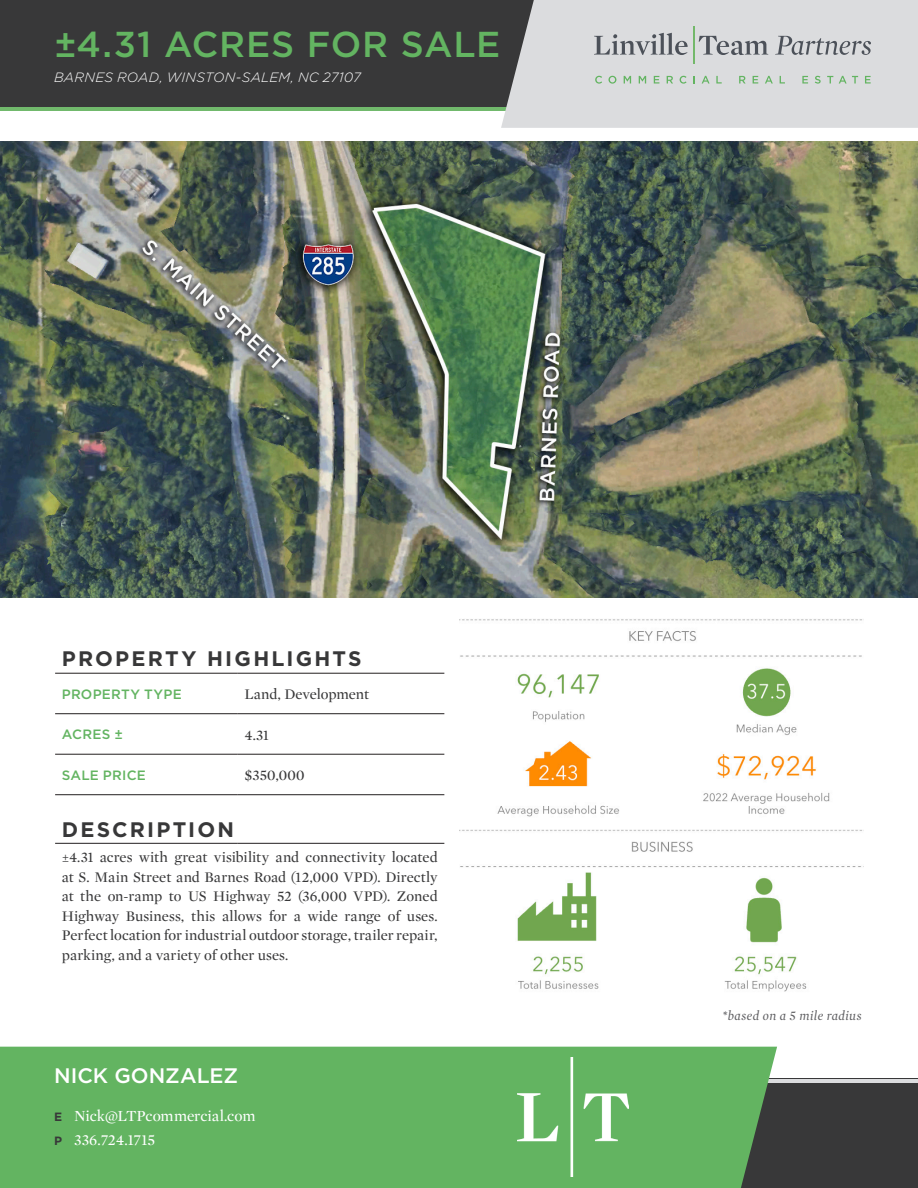
<style>
.page{position:relative;width:918px;height:1188px;background:#fff}
.page>*{position:absolute;margin:0;border:0;box-sizing:border-box;transform-origin:0 0}
.t1{font:500 36px "Gotham";letter-spacing:.02em;color:#63b461}
.t2{font:700 21px "Gotham";letter-spacing:.105em;color:#383839}
.t3{font:500 21px "Gotham";color:#fff}
.t4{font:15.75px/24px "Mercury Display";letter-spacing:-.005em;color:#fff}
.t5{font:15px/19.5px "Mercury Display";color:#383839;text-align:justify}
.t6{font:italic 300 13.5px "Gotham";letter-spacing:.02em;color:#fff}
.t7{font:500 13.5px "Gotham";letter-spacing:.015em;color:#63b461}
.t8{font:italic 13.5px "Mercury Display";letter-spacing:.035em;color:#5f5f62}
.s1{font-family:"Gotham";font-weight:700;font-size:12px;color:#383839}
</style>
<div class="page">
<div style="left:0;top:1079px;width:918px;height:109px;background:#383839"></div>
<div style="left:0;top:0;width:918px;height:110px;background:#383839"></div>
<hr style="left:0;top:107px;width:918px;height:3px;background:#71b96c">
<div style="left:501px;top:0;width:417px;height:128px;background:#dbdcde"></div>
<svg style="left:594px;top:33px;width:94px;height:22px;background:#b1b3b7"></svg>
<hr style="left:693px;top:26px;width:1px;height:38px;background:#73b86a">
<svg style="left:699px;top:36px;width:69px;height:19px"></svg>
<svg style="left:775px;top:36px;width:96px;height:19px;background:#b5b7ba"></svg>
<svg style="left:595px;top:76px;width:7px;height:8px"></svg>
<svg style="left:608px;top:76px;width:8px;height:8px"></svg>
<svg style="left:624px;top:76px;width:7px;height:8px"></svg>
<svg style="left:639px;top:76px;width:7px;height:8px"></svg>
<svg style="left:654px;top:76px;width:5px;height:8px"></svg>
<svg style="left:667px;top:76px;width:6px;height:8px"></svg>
<svg style="left:680px;top:76px;width:7px;height:8px"></svg>
<svg style="left:693px;top:76px;width:2px;height:8px"></svg>
<svg style="left:702px;top:76px;width:8px;height:8px"></svg>
<svg style="left:716px;top:76px;width:6px;height:8px"></svg>
<svg style="left:739px;top:76px;width:7px;height:8px"></svg>
<svg style="left:753px;top:76px;width:5px;height:8px"></svg>
<svg style="left:765px;top:76px;width:8px;height:8px"></svg>
<svg style="left:780px;top:76px;width:5px;height:8px"></svg>
<svg style="left:802px;top:76px;width:6px;height:8px"></svg>
<svg style="left:815px;top:76px;width:6px;height:8px"></svg>
<svg style="left:827px;top:76px;width:6px;height:8px"></svg>
<svg style="left:839px;top:76px;width:19px;height:8px"></svg>
<svg style="left:865px;top:76px;width:6px;height:8px"></svg>
<hr style="left:0;top:1079px;width:918px;height:3px;background:#dbdcde">
<div style="left:0;top:1047px;width:777px;height:141px;background:#63b461"></div>
<img style="left:0;top:142px;width:918px;height:455px">
<img style="left:517px;top:1057px;width:112px;height:120px">
<img style="left:459px;top:619px;width:405px;height:373px">
<hr style="left:55px;top:713px;width:183px;height:1px;background:#231f20">
<hr style="left:238px;top:713px;width:206px;height:1px;background:#231f20">
<hr style="left:55px;top:754px;width:183px;height:1px;background:#231f20">
<hr style="left:238px;top:754px;width:206px;height:1px;background:#231f20">
<hr style="left:55px;top:794px;width:183px;height:1px;background:#231f20">
<hr style="left:238px;top:794px;width:206px;height:1px;background:#231f20">
<hr style="left:55px;top:673px;width:183px;height:1px;background:#231f20">
<hr style="left:238px;top:673px;width:206px;height:1px;background:#231f20">
<hr style="left:55px;top:843px;width:183px;height:1px;background:#231f20">
<hr style="left:238px;top:843px;width:206px;height:1px;background:#231f20">
<h1 class="t1" style="left:54px;top:20px;width:448px">±4.31 ACRES FOR SALE</h1>
<p class="t6" style="left:54px;top:68px;width:308px">BARNES ROAD, WINSTON-SALEM, NC 27107</p>
<p class="t2" style="left:62px;top:645px;width:301px">PROPERTY HIGHLIGHTS</p>
<p class="t7" style="left:62px;top:685px;width:121px">PROPERTY TYPE</p>
<p class="t5" style="left:245px;top:684px;width:126px">Land, Development</p>
<p class="t7" style="left:62px;top:726px;width:63px">ACRES ±</p>
<p class="t5" style="left:245px;top:725px;width:26px">4.31</p>
<p class="t7" style="left:62px;top:766px;width:86px">SALE PRICE</p>
<p class="t5" style="left:245px;top:765px;width:61px">$350,000</p>
<p class="t2" style="left:62px;top:815px;width:174px">DESCRIPTION</p>
<p class="t5" style="left:62px;top:847px;width:377px">±4.31 acres with great visibility and connectivity located at S. Main Street and Barnes Road (12,000 VPD). Directly at the on-ramp to US Highway 52 (36,000 VPD). Zoned Highway Business, this allows for a wide range of uses.<br>Perfect location for industrial outdoor storage, trailer repair, parking, and a variety of other uses.</p>
<p class="t3" style="left:54px;top:1062px;width:186px">NICK GONZALEZ</p>
<p class="t4" style="left:54px;top:1103px;width:203px"><span class="s1">E</span> Nick@LTPcommercial.com<br><span class="s1">P</span> 336.724.1715</p>
<p class="t8" style="left:723px;top:1006px;width:140px">*based on a 5 mile radius</p>
</div>
